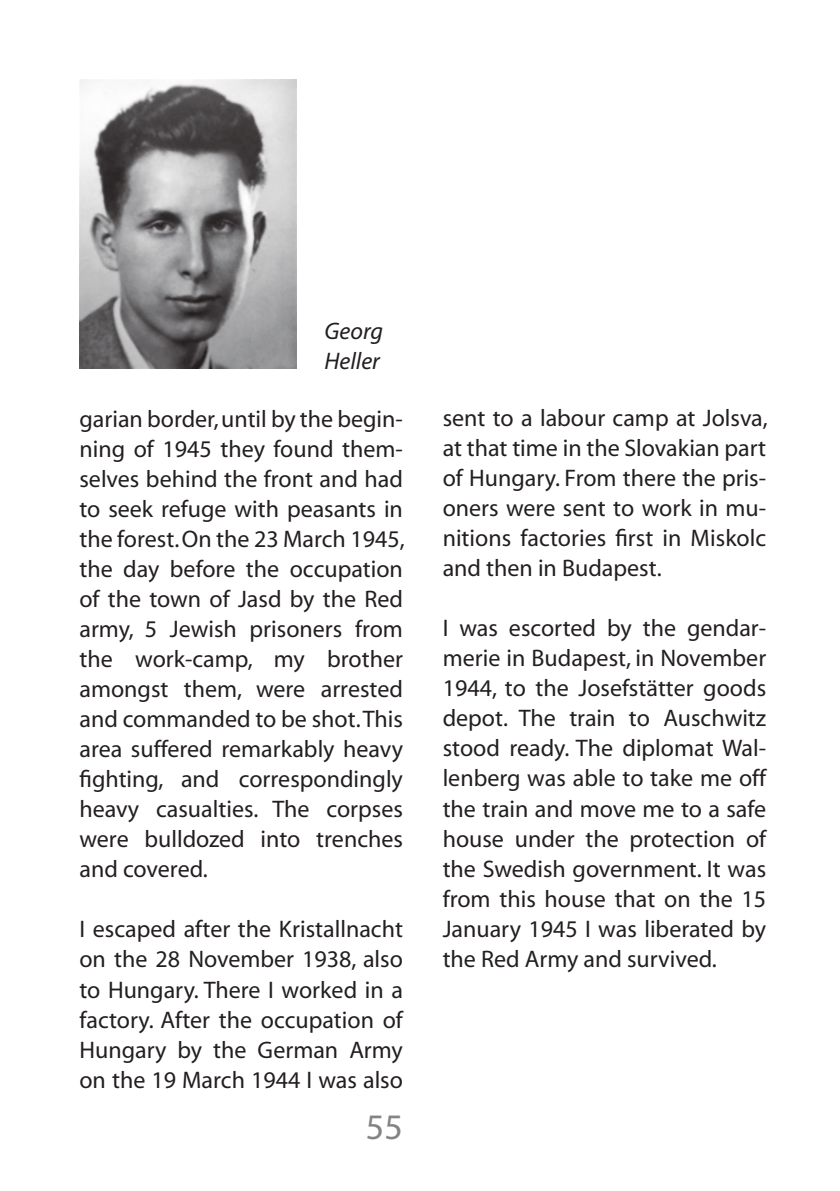
<style>
.page{position:relative;width:840px;height:1191px;background:#fff}
.page>*{position:absolute;margin:0;border:0;box-sizing:border-box;transform-origin:0 0}
.t1{font:36px "Myriad";color:#848486}
.t2{font:24px/30px "Myriad";color:#241f1f;text-align:justify}
.t3{font:italic 24px/30px "Myriad";color:#241f1f}
</style>
<div class="page">
<img style="left:79px;top:79px;width:217px;height:289px">
<p class="t3" style="left:324px;top:317px;width:60px">Georg<br>Heller</p>
<p class="t2" style="left:79px;top:405px;width:326px">garian border, until by the begin&shy;ning of 1945 they found them&shy;selves behind the front and had to seek refuge with peasants in the forest. On the 23 March 1945, the day before the occupation of the town of Jasd by the Red army, 5 Jewish prisoners from the work-camp, my brother amongst them, were arrested and commanded to be shot. This area suffered remarkably heavy fighting, and correspondingly heavy casualties. The corpses were bulldozed into trenches and covered.</p>
<p class="t2" style="left:79px;top:915px;width:325px">I escaped after the Kristallnacht on the 28 November 1938, also to Hungary. There I worked in a factory. After the occupation of Hungary by the German Army on the 19 March 1944 I was also</p>
<h1 class="t1" style="left:366px;top:1108px;width:38px">55</h1>
<p class="t2" style="left:442px;top:404px;width:326px">sent to a labour camp at Jolsva, at that time in the Slovakian part of Hungary. From there the pris&shy;oners were sent to work in mu&shy;nitions factories first in Miskolc and then in Budapest.</p>
<p class="t2" style="left:442px;top:614px;width:325px">I was escorted by the gendar&shy;merie in Budapest, in November 1944, to the Josefstätter goods depot. The train to Auschwitz stood ready. The diplomat Wal&shy;lenberg was able to take me off the train and move me to a safe house under the protection of the Swedish government. It was from this house that on the 15<br>January 1945 I was liberated by the Red Army and survived.</p>
</div>
